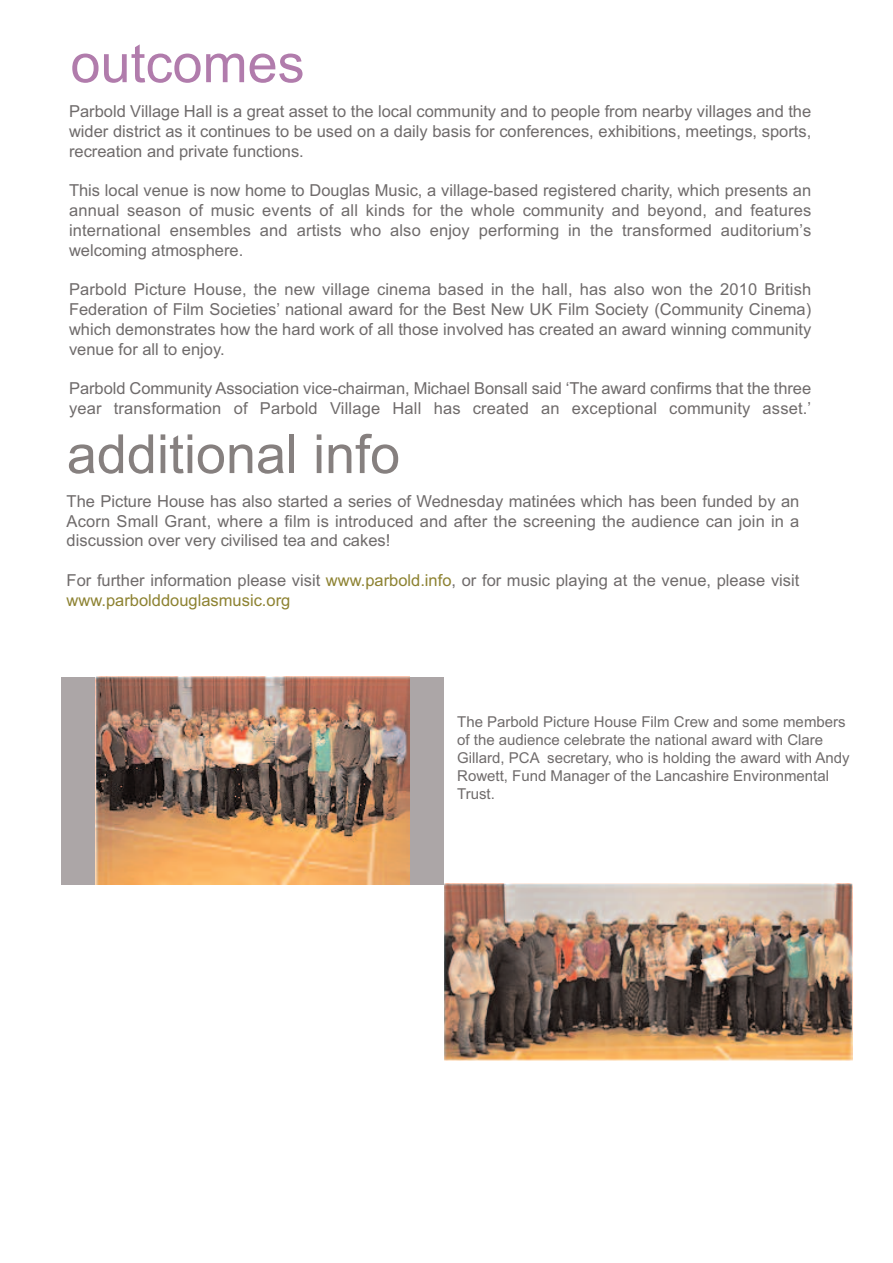
<style>
.page{position:relative;width:893px;height:1263px;background:#fff}
.page>*{position:absolute;margin:0;border:0;box-sizing:border-box;transform-origin:0 0}
.t1{font:54px "Arial";color:#86807f}
.t2{font:54px "Arial";color:#b17cac}
.t3{font:16.5px/19.8px "Arial";color:#6f6b6b;text-align:justify}
.t4{font:15px/18px "Arial";color:#6f6b6b}
.s1{color:#8d8231}
</style>
<div class="page">
<div style="left:61px;top:677px;width:383px;height:207px;background:#aca6a7"></div>
<img style="left:95px;top:677px;width:315px;height:207px">
<div style="left:444px;top:883px;width:414px;height:179px;background:linear-gradient(to bottom,#fff,#fff)"></div>
<img style="left:444px;top:883px;width:409px;height:177px">
<h1 class="t2" style="left:70px;top:32px;width:236px">outcomes</h1>
<p class="t3" style="left:69px;top:101px;width:744px">Parbold Village Hall is a great asset to the local community and to people from nearby villages and the wider district as it continues to be used on a daily basis for conferences, exhibitions, meetings, sports, recreation and private functions.</p>
<p class="t3" style="left:69px;top:181px;width:744px">This local venue is now home to Douglas Music, a village-based registered charity, which presents an annual season of music events of all kinds for the whole community and beyond, and features international ensembles and artists who also enjoy performing in the transformed auditorium’s welcoming atmosphere.</p>
<p class="t3" style="left:69px;top:280px;width:744px">Parbold Picture House, the new village cinema based in the hall, has also won the 2010 British Federation of Film Societies’ national award for the Best New UK Film Society (Community Cinema) which demonstrates how the hard work of all those involved has created an award winning community venue for all to enjoy.</p>
<p class="t3" style="left:69px;top:379px;width:744px">Parbold Community Association vice-chairman, Michael Bonsall said ‘The award confirms that the three year transformation of Parbold Village Hall has created an exceptional community asset.’</p>
<h1 class="t1" style="left:67px;top:423px;width:335px">additional info</h1>
<p class="t3" style="left:67px;top:491px;width:734px">The Picture House has also started a series of Wednesday matinées which has been funded by an Acorn Small Grant, where a film is introduced and after the screening the audience can join in a discussion over very civilised tea and cakes!</p>
<p class="t3" style="left:67px;top:570px;width:734px">For further information please visit <span class="s1">www.parbold.info</span>, or for music playing at the venue, please visit <span class="s1">www.parbolddouglasmusic.org</span></p>
<p class="t4" style="left:457px;top:713px;width:394px">The Parbold Picture House Film Crew and some members of the audience celebrate the national award with Clare Gillard, PCA secretary, who is holding the award with Andy Rowett, Fund Manager of the Lancashire Environmental Trust.</p>
</div>
